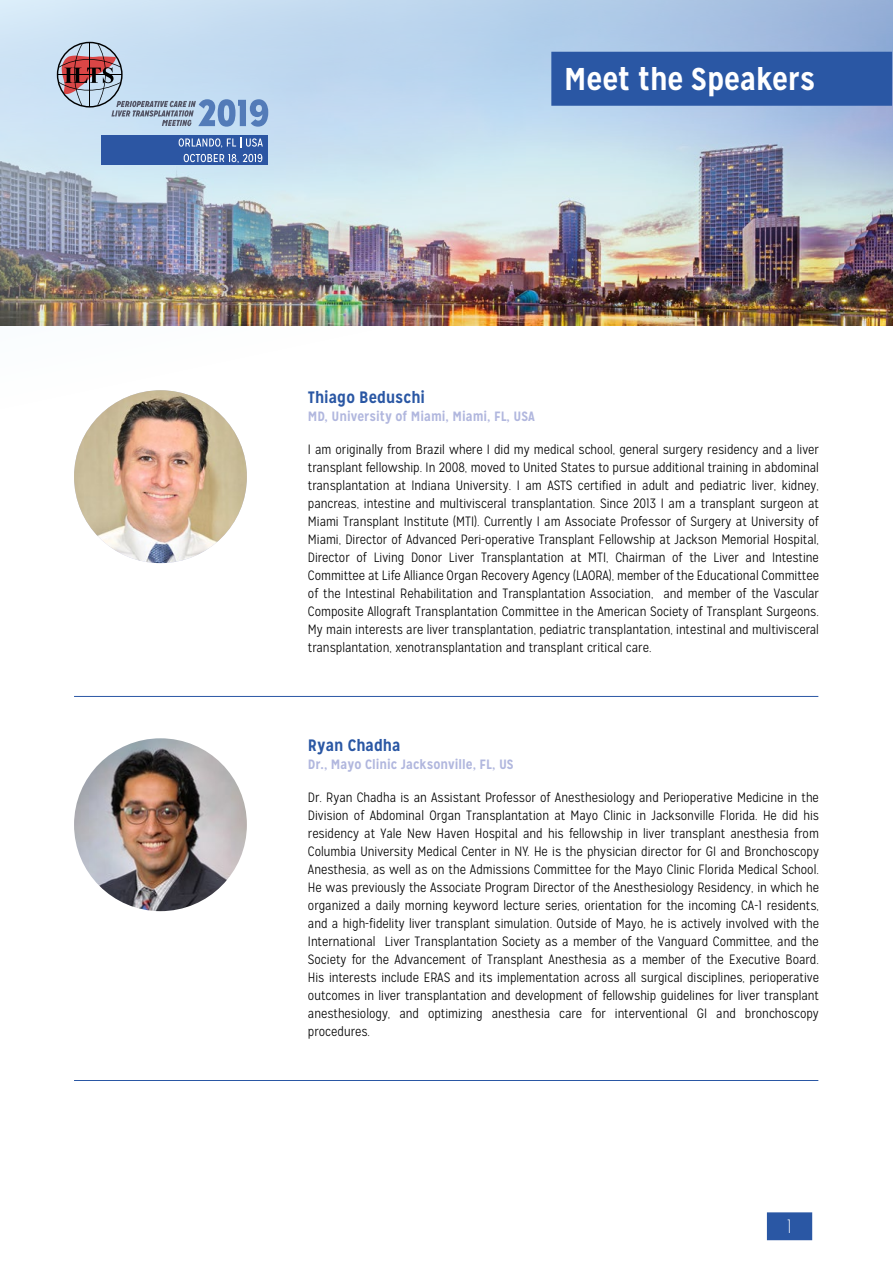
<style>
.page{position:relative;width:893px;height:1263px;background:#fff}
.page>*{position:absolute;margin:0;border:0;box-sizing:border-box;transform-origin:0 0}
.t1{font:700 31.5px "Mission Gothic";color:#fff}
.t2{font:100 19.35px "Mission Gothic";color:#fff}
.t3{font:700 16.5px "Mission Gothic";color:#2a57a4}
.t4{font:300 13.5px/18px "Mission Gothic";color:#000;text-align:justify}
.t5{font:700 13.5px "Mission Gothic";color:#b1b7de}
</style>
<div class="page">
<div style="left:767px;top:1212px;width:45px;height:28px;background:#2a57a4"></div>
<img style="left:0;top:0;width:893px;height:467px">
<div style="left:101px;top:151px;width:167px;height:14px;background:#2c56a3"></div>
<div style="left:101px;top:135px;width:167px;height:14px;background:#2c56a3"></div>
<svg style="left:179px;top:137px;width:84px;height:11px"></svg>
<svg style="left:184px;top:154px;width:78px;height:9px"></svg>
<svg style="left:57px;top:42px;width:211px;height:85px;background:#b1c0d5"></svg>
<div style="left:551px;top:52px;width:341px;height:54px;background:#2a57a4"></div>
<img style="left:74px;top:390px;width:173px;height:173px;border-radius:86px">
<hr style="left:74px;top:696px;width:744px;height:1px;background:#2a57a4">
<img style="left:74px;top:738px;width:173px;height:173px;border-radius:86px">
<hr style="left:74px;top:1080px;width:744px;height:1px;background:#2a57a4">
<h1 class="t1" style="left:564px;top:59px;width:253px">Meet the Speakers</h1>
<p class="t3" style="left:308px;top:387px;width:119px">Thiago Beduschi</p>
<p class="t5" style="left:308px;top:408px;width:229px">MD, University of Miami, Miami, FL, USA</p>
<p class="t4" style="left:308px;top:440px;width:513px">I am originally from Brazil where I did my medical school, general surgery residency and a liver transplant fellowship. In 2008, moved to United States to pursue additional training in abdominal transplantation at Indiana University. I am ASTS certified in adult and pediatric liver, kidney, pancreas, intestine and multivisceral transplantation. Since 2013 I am a transplant surgeon at Miami Transplant Institute (MTI). Currently I am Associate Professor of Surgery at University of Miami, Director of Advanced Peri-operative Transplant Fellowship at Jackson Memorial Hospital, Director of Living Donor Liver Transplantation at MTI, Chairman of the Liver and Intestine Committee at Life Alliance Organ Recovery Agency (LAORA), member of the Educational Committee of the Intestinal Rehabilitation and Transplantation Association, and member of the Vascular Composite Allograft Transplantation Committee in the American Society of Transplant Surgeons.<br>My main interests are liver transplantation, pediatric transplantation, intestinal and multivisceral transplantation, xenotransplantation and transplant critical care.</p>
<p class="t3" style="left:308px;top:735px;width:94px">Ryan Chadha</p>
<p class="t5" style="left:308px;top:756px;width:207px">Dr., Mayo Clinic Jacksonville, FL, US</p>
<p class="t4" style="left:308px;top:788px;width:513px">Dr. Ryan Chadha is an Assistant Professor of Anesthesiology and Perioperative Medicine in the Division of Abdominal Organ Transplantation at Mayo Clinic in Jacksonville Florida. He did his residency at Yale New Haven Hospital and his fellowship in liver transplant anesthesia from Columbia University Medical Center in NY. He is the physician director for GI and Bronchoscopy Anesthesia, as well as on the Admissions Committee for the Mayo Clinic Florida Medical School.<br>He was previously the Associate Program Director of the Anesthesiology Residency, in which he organized a daily morning keyword lecture series, orientation for the incoming CA-1 residents, and a high-fidelity liver transplant simulation. Outside of Mayo, he is actively involved with the International Liver Transplantation Society as a member of the Vanguard Committee, and the Society for the Advancement of Transplant Anesthesia as a member of the Executive Board.<br>His interests include ERAS and its implementation across all surgical disciplines, perioperative outcomes in liver transplantation and development of fellowship guidelines for liver transplant anesthesiology, and optimizing anesthesia care for interventional GI and bronchoscopy procedures.</p>
<h2 class="t2" style="left:787px;top:1215px;width:7px">1</h2>
</div>
